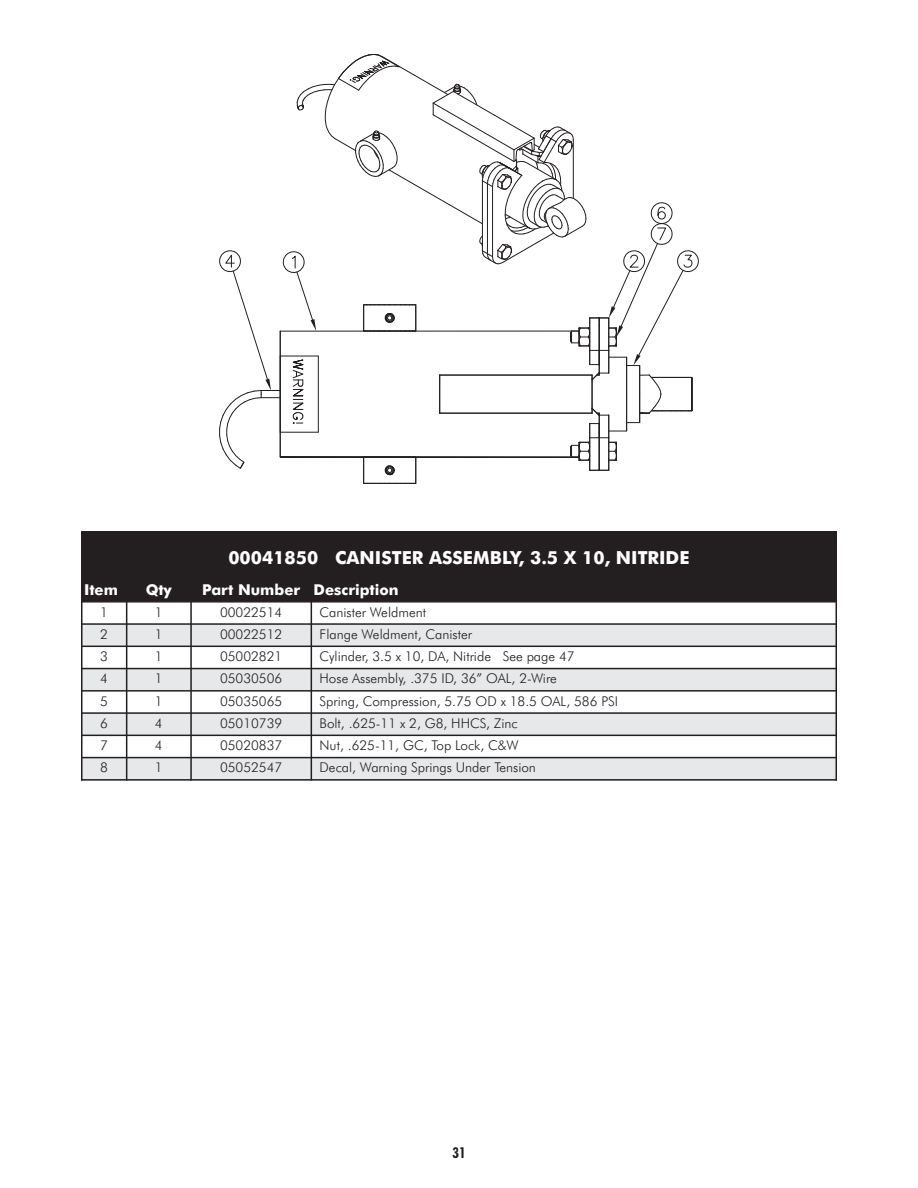
<style>
.page{position:relative;width:918px;height:1188px;background:#fff}
.page>*{position:absolute;margin:0;border:0;box-sizing:border-box;transform-origin:0 0}
.t1{font:700 18px "Futura BT";color:#fff}
.t2{font:700 15px "Futura BT";color:#fff}
.t3{font:700 condensed 15px "Futura BT";color:#231f20}
.t4{font:300 13.5px "Futura BT";color:#231f20}
</style>
<div class="page">
<svg style="left:219px;top:54px;width:480px;height:430px"></svg>
<div style="left:81px;top:532px;width:755px;height:48px;background:#231f20"></div>
<div style="left:81px;top:580px;width:46px;height:22px;background:#231f20"></div>
<div style="left:127px;top:580px;width:64px;height:22px;background:#231f20"></div>
<div style="left:191px;top:580px;width:120px;height:22px;background:#231f20"></div>
<div style="left:311px;top:580px;width:526px;height:22px;background:#231f20"></div>
<div style="left:81px;top:624px;width:46px;height:22px;background:#e7e8e9"></div>
<div style="left:127px;top:624px;width:64px;height:22px;background:#e7e8e9"></div>
<div style="left:191px;top:624px;width:120px;height:22px;background:#e7e8e9"></div>
<div style="left:311px;top:624px;width:526px;height:22px;background:#e7e8e9"></div>
<div style="left:81px;top:669px;width:46px;height:22px;background:#e7e8e9"></div>
<div style="left:127px;top:669px;width:64px;height:22px;background:#e7e8e9"></div>
<div style="left:191px;top:669px;width:120px;height:22px;background:#e7e8e9"></div>
<div style="left:311px;top:669px;width:526px;height:22px;background:#e7e8e9"></div>
<div style="left:81px;top:713px;width:46px;height:22px;background:#e7e8e9"></div>
<div style="left:127px;top:713px;width:64px;height:22px;background:#e7e8e9"></div>
<div style="left:191px;top:713px;width:120px;height:22px;background:#e7e8e9"></div>
<div style="left:311px;top:713px;width:526px;height:22px;background:#e7e8e9"></div>
<div style="left:81px;top:758px;width:46px;height:23px;background:#e7e8e9"></div>
<div style="left:127px;top:758px;width:64px;height:23px;background:#e7e8e9"></div>
<div style="left:191px;top:758px;width:120px;height:23px;background:#e7e8e9"></div>
<div style="left:311px;top:758px;width:526px;height:23px;background:#e7e8e9"></div>
<hr style="left:81px;top:532px;width:1px;height:249px;background:#231f20">
<hr style="left:126px;top:579px;width:1px;height:202px;background:#231f20">
<hr style="left:190px;top:579px;width:2px;height:202px;background:#231f20">
<hr style="left:311px;top:579px;width:1px;height:202px;background:#231f20">
<hr style="left:836px;top:532px;width:1px;height:249px;background:#231f20">
<hr style="left:81px;top:601px;width:756px;height:2px;background:#231f20">
<hr style="left:81px;top:623px;width:756px;height:2px;background:#231f20">
<hr style="left:81px;top:646px;width:756px;height:1px;background:#231f20">
<hr style="left:81px;top:668px;width:756px;height:1px;background:#231f20">
<hr style="left:81px;top:690px;width:756px;height:2px;background:#231f20">
<hr style="left:81px;top:712px;width:756px;height:2px;background:#231f20">
<hr style="left:81px;top:735px;width:756px;height:1px;background:#231f20">
<hr style="left:81px;top:757px;width:756px;height:1px;background:#231f20">
<hr style="left:81px;top:779px;width:756px;height:2px;background:#231f20">
<h1 class="t1" style="left:228px;top:550px;width:463px">00041850 CANISTER ASSEMBLY, 3.5 X 10, NITRIDE</h1>
<p class="t2" style="left:84px;top:583px;width:36px">Item</p>
<p class="t2" style="left:146px;top:583px;width:28px">Qty</p>
<p class="t2" style="left:202px;top:583px;width:198px">Part Number Description</p>
<p class="t4" style="left:100px;top:606px;width:9px">1</p>
<p class="t4" style="left:155px;top:606px;width:9px">1</p>
<p class="t4" style="left:220px;top:606px;width:64px">00022514</p>
<p class="t4" style="left:320px;top:606px;width:108px">Canister Weldment</p>
<p class="t4" style="left:100px;top:629px;width:9px">2</p>
<p class="t4" style="left:155px;top:629px;width:9px">1</p>
<p class="t4" style="left:220px;top:629px;width:64px">00022512</p>
<p class="t4" style="left:320px;top:629px;width:154px">Flange Weldment, Canister</p>
<p class="t4" style="left:100px;top:651px;width:9px">3</p>
<p class="t4" style="left:155px;top:651px;width:9px">1</p>
<p class="t4" style="left:220px;top:651px;width:64px">05002821</p>
<p class="t4" style="left:320px;top:651px;width:257px">Cylinder, 3.5 x 10, DA, Nitride See page 47</p>
<p class="t4" style="left:100px;top:673px;width:9px">4</p>
<p class="t4" style="left:155px;top:673px;width:9px">1</p>
<p class="t4" style="left:220px;top:673px;width:64px">05030506</p>
<p class="t4" style="left:320px;top:673px;width:239px">Hose Assembly, .375 ID, 36” OAL, 2-Wire</p>
<p class="t4" style="left:100px;top:695px;width:9px">5</p>
<p class="t4" style="left:155px;top:695px;width:9px">1</p>
<p class="t4" style="left:220px;top:695px;width:64px">05035065</p>
<p class="t4" style="left:320px;top:695px;width:300px">Spring, Compression, 5.75 OD x 18.5 OAL, 586 PSI</p>
<p class="t4" style="left:100px;top:718px;width:9px">6</p>
<p class="t4" style="left:155px;top:718px;width:9px">4</p>
<p class="t4" style="left:220px;top:718px;width:64px">05010739</p>
<p class="t4" style="left:320px;top:718px;width:200px">Bolt, .625-11 x 2, G8, HHCS, Zinc</p>
<p class="t4" style="left:100px;top:740px;width:9px">7</p>
<p class="t4" style="left:155px;top:740px;width:9px">4</p>
<p class="t4" style="left:220px;top:740px;width:64px">05020837</p>
<p class="t4" style="left:320px;top:740px;width:200px">Nut, .625-11, GC, Top Lock, C&amp;W</p>
<p class="t4" style="left:100px;top:762px;width:9px">8</p>
<p class="t4" style="left:155px;top:762px;width:9px">1</p>
<p class="t4" style="left:220px;top:762px;width:64px">05052547</p>
<p class="t4" style="left:320px;top:762px;width:218px">Decal, Warning Springs Under Tension</p>
<p class="t3" style="left:452px;top:1147px;width:15px">31</p>
</div>
